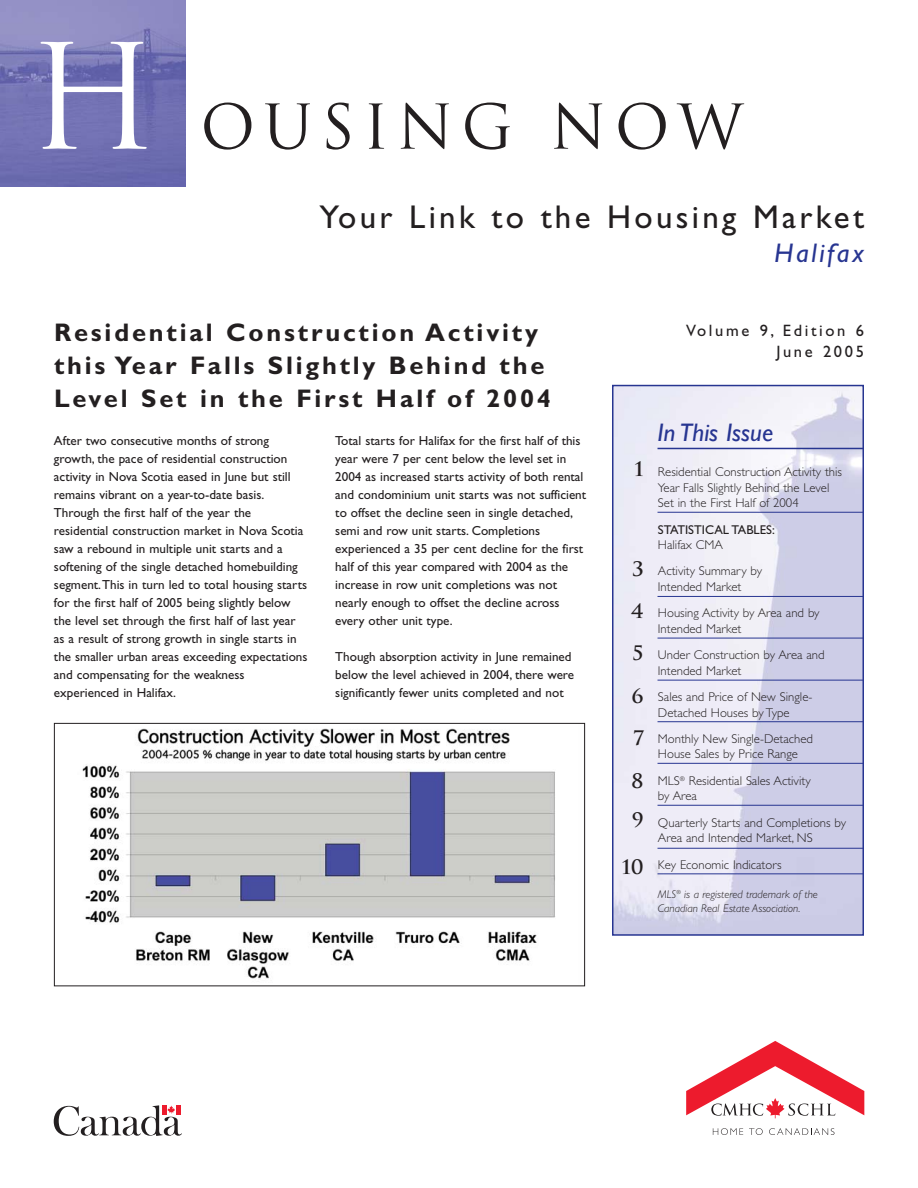
<style>
.page{position:relative;width:918px;height:1188px;background:#fff}
.page>*{position:absolute;margin:0;border:0;box-sizing:border-box;transform-origin:0 0}
.t1{font:141.75px "Trajan";color:#fff;scale:.95 1}
.t2{font:60px "Trajan";letter-spacing:.13em;color:#231f20}
.t3{font:33px "Gill Sans";letter-spacing:.1em;color:#231f20}
.t4{font:italic 27px "Gill Sans";letter-spacing:.105em;color:#273591}
.t5{font:700 25.5px/33px "Gill Sans";letter-spacing:.11em;color:#231f20}
.t6{font:italic 25.5px "Gill Sans";color:#273591}
.t7{font:700 19.5px/41.7px "Trajan";color:#231f20}
.t8{font:16.5px/21px "Gill Sans";letter-spacing:.16em;color:#231f20;text-align:right}
.t9{font:13.2px/18px "Gill Sans";color:#231f20}
.t10{font:300 12.75px/26.7px "Gill Sans";color:#231f20}
.t11{font:12.75px "Gill Sans";color:#231f20}
.t12{font:italic 300 11.25px/14px "Gill Sans";color:#231f20}
</style>
<div class="page">
<img style="left:615px;top:388px;width:246px;height:545px">
<div style="left:612px;top:385px;width:252px;height:551px;border:2px solid #273591"></div>
<img style="left:0;top:1px;width:186px;height:185px">
<svg style="left:686px;top:1041px;width:178px;height:77px"></svg>
<svg style="left:713px;top:1128px;width:30px;height:7px"></svg>
<svg style="left:749px;top:1128px;width:14px;height:7px"></svg>
<svg style="left:769px;top:1128px;width:65px;height:7px"></svg>
<svg style="left:54px;top:1105px;width:128px;height:31px"></svg>
<hr style="left:658px;top:448px;width:206px;height:1px;background:#273591">
<hr style="left:658px;top:512px;width:206px;height:1px;background:#273591">
<hr style="left:658px;top:596px;width:206px;height:1px;background:#273591">
<hr style="left:658px;top:638px;width:206px;height:1px;background:#273591">
<hr style="left:658px;top:680px;width:206px;height:1px;background:#273591">
<hr style="left:658px;top:721px;width:206px;height:1px;background:#273591">
<hr style="left:658px;top:763px;width:206px;height:1px;background:#273591">
<hr style="left:658px;top:805px;width:206px;height:1px;background:#273591">
<hr style="left:658px;top:848px;width:206px;height:1px;background:#273591">
<hr style="left:658px;top:873px;width:206px;height:1px;background:#273591">
<img style="left:82px;top:728px;width:473px;height:251px">
<div style="left:54px;top:723px;width:531px;height:263px;border:1px solid #231f20"></div>
<h1 class="t1" style="left:28px;top:17px;width:138px">H</h1>
<h2 class="t2" style="left:200px;top:93px;width:544px">OUSING NOW</h2>
<h3 class="t3" style="left:320px;top:205px;width:546px">Your Link to the Housing Market</h3>
<h3 class="t4" style="left:774px;top:244px;width:91px">Halifax</h3>
<h3 class="t5" style="left:54px;top:319px;width:499px">Residential Construction Activity this Year Falls Slightly Behind the<br>Level Set in the First Half of 2004</h3>
<p class="t9" style="left:54px;top:433px;width:255px">After two consecutive months of strong growth, the pace of residential construction activity in Nova Scotia eased in June but still remains vibrant on a year-to-date basis.<br>Through the first half of the year the residential construction market in Nova Scotia saw a rebound in multiple unit starts and a softening of the single detached homebuilding segment.This in turn led to total housing starts for the first half of 2005 being slightly below the level set through the first half of last year as a result of strong growth in single starts in the smaller urban areas exceeding expectations and compensating for the weakness experienced in Halifax.</p>
<p class="t9" style="left:335px;top:433px;width:252px">Total starts for Halifax for the first half of this year were 7 per cent below the level set in 2004 as increased starts activity of both rental and condominium unit starts was not sufficient to offset the decline seen in single detached, semi and row unit starts. Completions experienced a 35 per cent decline for the first half of this year compared with 2004 as the increase in row unit completions was not nearly enough to offset the decline across every other unit type.</p>
<p class="t9" style="left:335px;top:649px;width:240px">Though absorption activity in June remained below the level achieved in 2004, there were significantly fewer units completed and not</p>
<p class="t8" style="left:686px;top:322px;width:179px">Volume 9, Edition 6<br>June 2005</p>
<h3 class="t7" style="left:635px;top:449px;width:11px">1</h3>
<h3 class="t7" style="left:631px;top:548px;width:15px;text-align:justify">3<br>4<br>5</h3>
<h3 class="t7" style="left:631px;top:675px;width:14px">6<br>7</h3>
<h3 class="t7" style="left:631px;top:762px;width:14px;line-height:38.7px">8<br>9</h3>
<h3 class="t7" style="left:622px;top:846px;width:24px">10</h3>
<h3 class="t6" style="left:658px;top:423px;width:117px">In This Issue</h3>
<p class="t10" style="left:658px;top:466px;width:186px;line-height:15.3px">Residential Construction Activity this<br>Year Falls Slightly Behind the Level<br>Set in the First Half of 2004</p>
<p class="t11" style="left:658px;top:525px;width:118px">STATISTICAL TABLES:</p>
<p class="t10" style="left:658px;top:533px;width:106px">Halifax CMA<br>Activity Summary by</p>
<p class="t10" style="left:658px;top:575px;width:163px">Intended Market<br>Housing Activity by Area and by</p>
<p class="t10" style="left:658px;top:616px;width:168px">Intended Market<br>Under Construction by Area and</p>
<p class="t10" style="left:658px;top:658px;width:156px">Intended Market<br>Sales and Price of New Single-</p>
<p class="t10" style="left:658px;top:700px;width:157px">Detached Houses by Type<br>Monthly New Single-Detached</p>
<p class="t10" style="left:658px;top:742px;width:154px">House Sales by Price Range<br>MLS<sup>®</sup> Residential Sales Activity</p>
<p class="t10" style="left:658px;top:784px;width:190px">by Area<br>Quarterly Starts and Completions by</p>
<p class="t10" style="left:658px;top:826px;width:156px">Area and Intended Market, NS<br>Key Economic Indicators</p>
<p class="t12" style="left:658px;top:888px;width:161px">MLS<sup>®</sup> is a registered trademark of the<br>Canadian Real Estate Association.</p>
</div>
